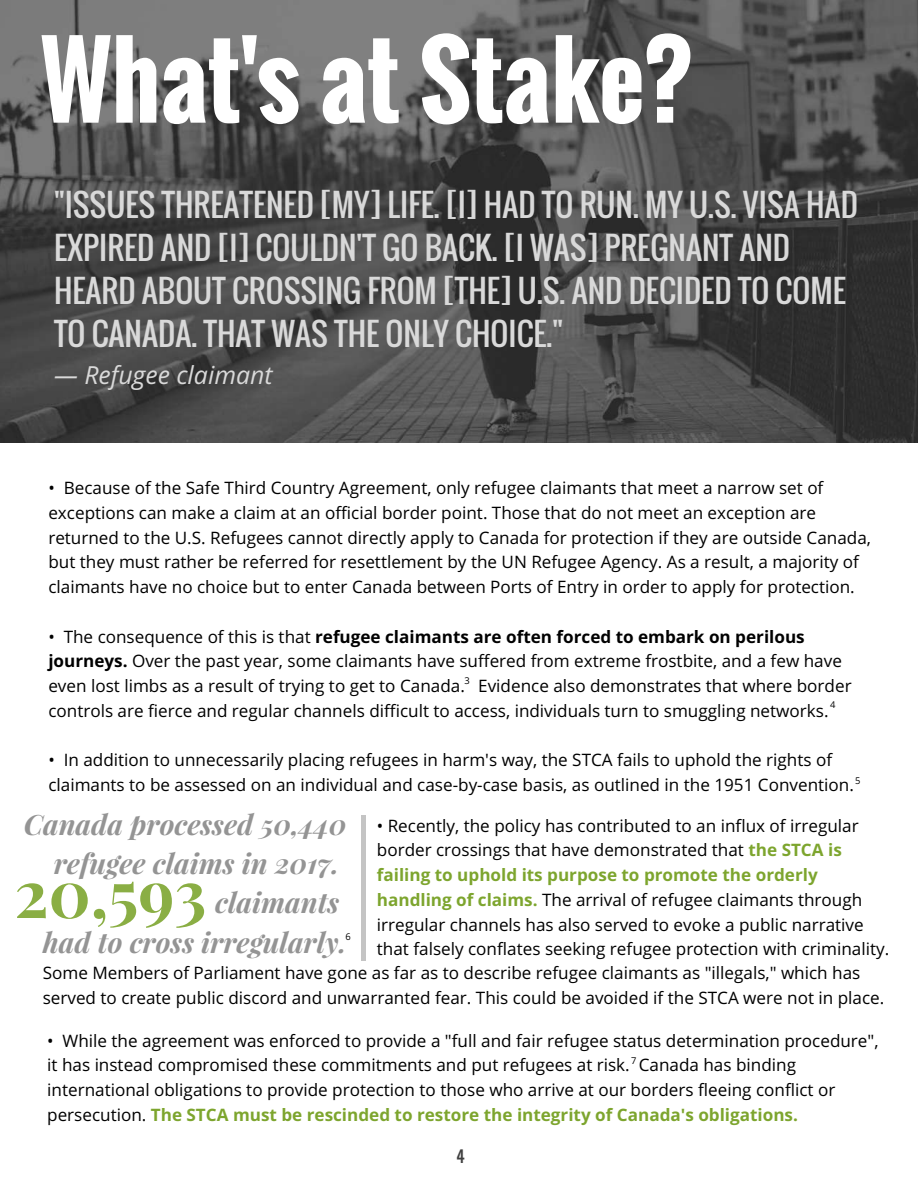
<style>
.page{position:relative;width:918px;height:1188px;background:#fff}
.page>*{position:absolute;margin:0;border:0;box-sizing:border-box;transform-origin:0 0}
.t1{font:700 99.6px "Oswald";color:#fff}
.t2{font:700 65.4px "Playfair Display";color:#7da52e}
.t3{font:31.2px/42.8px "Oswald";color:#d9d9d9}
.t4{font:italic 700 28.05px/39.3px "Playfair Display";color:#949494;text-align:right}
.t5{font:italic 24.9px "Open Sans";color:#d9d9d9}
.t6{font:17.1px/24.8px "Open Sans";color:#000}
.t7{font:700 17.1px "Open Sans";color:#7da52e}
.t8{font:15.6px "Oswald";color:#404040}
.t9{font:9.3px "Open Sans";color:#000}
.s1{font-weight:700}
.s2{font-weight:700;color:#7da52e}
</style>
<div class="page">
<img style="left:0;top:0;width:918px;height:442px">
<div style="left:361px;top:815px;width:5px;height:145px;background:#c4c4c4"></div>
<h1 class="t1" style="left:40px;top:4px;width:653px">What's at Stake?</h1>
<h3 class="t3" style="left:54px;top:183px;width:805px">"ISSUES THREATENED [MY] LIFE. [I] HAD TO RUN. MY U.S. VISA HAD EXPIRED AND [I] COULDN'T GO BACK. [I WAS] PREGNANT AND HEARD ABOUT CROSSING FROM [THE] U.S. AND DECIDED TO COME TO CANADA. THAT WAS THE ONLY CHOICE."</h3>
<h3 class="t5" style="left:54px;top:357px;width:220px">— Refugee claimant</h3>
<p class="t6" style="left:48px;top:475px;width:824px">• Because of the Safe Third Country Agreement, only refugee claimants that meet a narrow set of exceptions can make a claim at an official border point. Those that do not meet an exception are returned to the U.S. Refugees cannot directly apply to Canada for protection if they are outside Canada, but they must rather be referred for resettlement by the UN Refugee Agency. As a result, a majority of claimants have no choice but to enter Canada between Ports of Entry in order to apply for protection.</p>
<p class="t6" style="left:48px;top:624px;width:805px">• The consequence of this is that <span class="s1">refugee claimants are often forced to embark on perilous journeys.</span> Over the past year, some claimants have suffered from extreme frostbite, and a few have even lost limbs as a result of trying to get to Canada. Evidence also demonstrates that where border controls are fierce and regular channels difficult to access, individuals turn to smuggling networks.</p>
<p class="t6" style="left:48px;top:747px;width:807px">• In addition to unnecessarily placing refugees in harm's way, the STCA fails to uphold the rights of claimants to be assessed on an individual and case-by-case basis, as outlined in the 1951 Convention.</p>
<h3 class="t4" style="left:24px;top:803px;width:324px">Canada processed 50,440 refugee claims in 2017. claimants<br>had to cross irregularly.</h3>
<p class="t9" style="left:465px;top:674px;width:7px">3</p>
<p class="t9" style="left:830px;top:698px;width:7px">4</p>
<p class="t9" style="left:855px;top:774px;width:7px">5</p>
<p class="t6" style="left:377px;top:813px;width:483px">• Recently, the policy has contributed to an influx of irregular</p>
<p class="t6" style="left:377px;top:837px;width:466px">border crossings that have demonstrated that <span class="s2">the STCA is</span></p>
<p class="t7" style="left:377px;top:863px;width:442px">failing to uphold its purpose to promote the orderly</p>
<p class="t6" style="left:377px;top:887px;width:487px"><span class="s2">handling of claims.</span> The arrival of refugee claimants through</p>
<p class="t6" style="left:377px;top:912px;width:488px">irregular channels has also served to evoke a public narrative</p>
<p class="t6" style="left:377px;top:936px;width:514px">that falsely conflates seeking refugee protection with criminality.</p>
<p class="t6" style="left:43px;top:960px;width:819px">Some Members of Parliament have gone as far as to describe refugee claimants as "illegals," which has</p>
<p class="t6" style="left:43px;top:985px;width:843px">served to create public discord and unwarranted fear. This could be avoided if the STCA were not in place.</p>
<h2 class="t2" style="left:14px;top:847px;width:194px">20,593</h2>
<p class="t9" style="left:345px;top:930px;width:7px">6</p>
<p class="t6" style="left:47px;top:1028px;width:833px">• While the agreement was enforced to provide a "full and fair refugee status determination procedure", it has instead compromised these commitments and put refugees at risk. Canada has binding international obligations to provide protection to those who arrive at our borders fleeing conflict or persecution. <span class="s2">The STCA must be rescinded to restore the integrity of Canada's obligations.</span></p>
<p class="t9" style="left:631px;top:1054px;width:7px">7</p>
<p class="t8" style="left:457px;top:1145px;width:10px">4</p>
</div>
